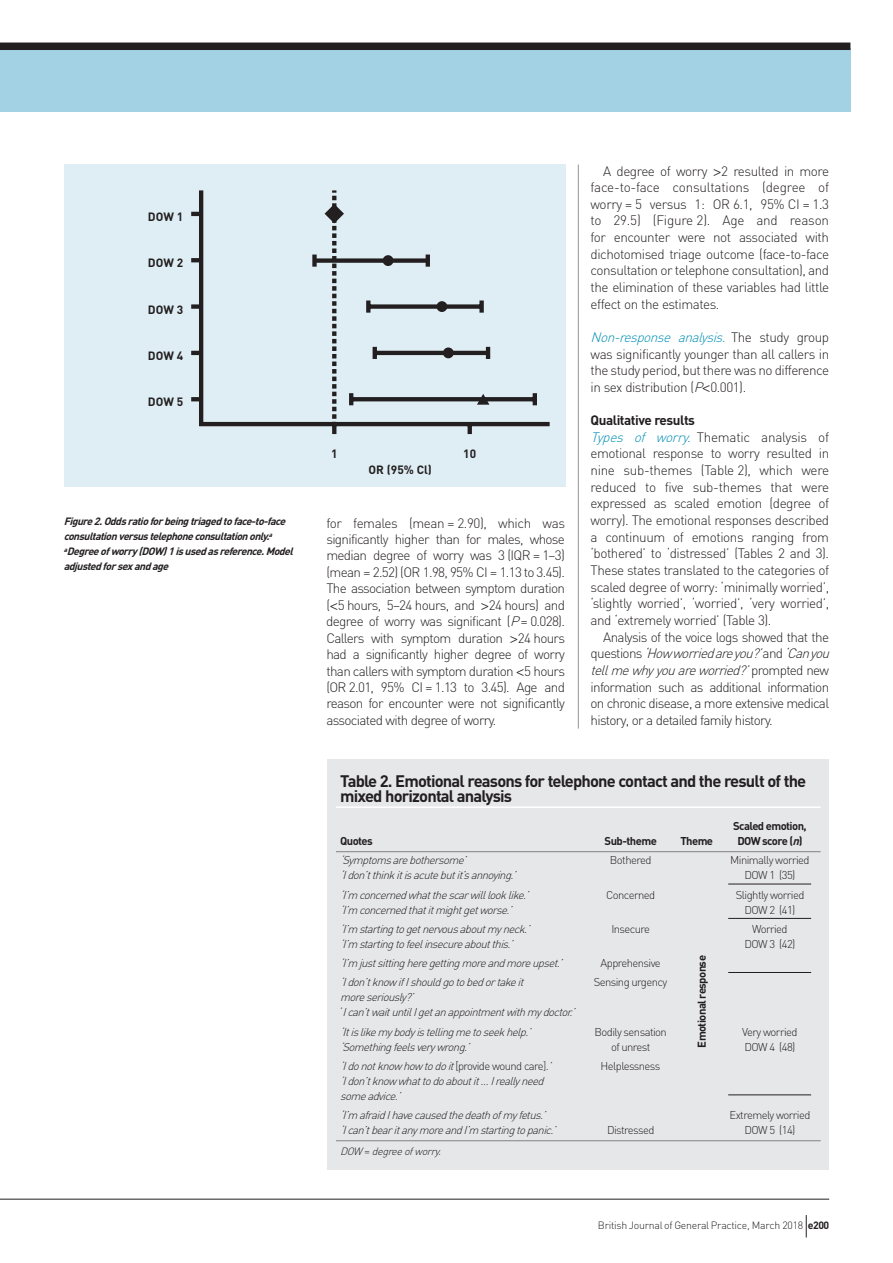
<style>
.page{position:relative;width:893px;height:1263px;background:#fff}
.page>*{position:absolute;margin:0;border:0;box-sizing:border-box;transform-origin:0 0}
.t1{font:700 16.5px/15px "DIN";letter-spacing:-.05em;color:#231f20}
.t2{font:300 13.5px/16.6px "DIN";letter-spacing:-.035em;color:#231f20;text-align:justify}
.t3{font:700 11.85px "DIN";color:#231f20}
.t4{font:italic 300 11.25px/15px "DIN";color:#231f20}
.t5{font:300 11.25px "DIN";letter-spacing:-.05em;color:#231f20}
.t6{font:700 11.25px "DIN";letter-spacing:-.05em;color:#231f20}
.t7{font:italic 700 10.5px/15px "DIN";color:#231f20}
.t8{font:300 10.5px "DIN";letter-spacing:-.025em;color:#231f20}
.t9{font:italic 300 10.5px "DIN";color:#231f20}
.s1{font-family:"Helvetica"}
.s2{font-style:italic}
.s3{font-style:italic;color:#008fb3}
.s4{font-weight:700}
.s5{font-style:normal}
</style>
<div class="page">
<div style="left:0;top:48px;width:850px;height:64px;background:#a2d2e3"></div>
<div style="left:0;top:43px;width:850px;height:7px;background:#231f20"></div>
<hr style="left:578px;top:165px;width:1px;height:564px;background:#939598">
<div style="left:64px;top:165px;width:502px;height:322px;background:#deeef4"></div>
<svg style="left:191px;top:190px;width:359px;height:245px"></svg>
<div style="left:312px;top:255px;width:5px;height:12px;background:#231f20"></div>
<hr style="left:426px;top:255px;width:4px;height:12px;background:#231f20">
<div style="left:383px;top:255px;width:10px;height:11px;background:#231f20;border-radius:50%"></div>
<div style="left:368px;top:304px;width:114px;height:5px;background:#231f20"></div>
<svg style="left:366px;top:300px;width:4px;height:13px"></svg>
<div style="left:479px;top:300px;width:5px;height:13px;background:#231f20"></div>
<div style="left:436px;top:301px;width:11px;height:11px;background:#231f20;border-radius:50%"></div>
<hr style="left:375px;top:351px;width:113px;height:4px;background:#231f20">
<hr style="left:373px;top:347px;width:4px;height:12px;background:#231f20">
<hr style="left:486px;top:347px;width:4px;height:12px;background:#231f20">
<div style="left:443px;top:347px;width:11px;height:11px;background:#231f20;border-radius:50%"></div>
<svg style="left:353px;top:397px;width:180px;height:4px"></svg>
<hr style="left:349px;top:393px;width:4px;height:12px;background:#231f20">
<hr style="left:533px;top:393px;width:4px;height:12px;background:#231f20">
<svg style="left:325px;top:190px;width:19px;height:234px"></svg>
<svg style="left:477px;top:394px;width:12px;height:11px"></svg>
<div style="left:327px;top:759px;width:502px;height:410px;background:#e6e7e9"></div>
<hr style="left:336px;top:806px;width:485px;height:2px;background:#fff">
<hr style="left:336px;top:851px;width:485px;height:1px;background:#808285">
<hr style="left:336px;top:1140px;width:485px;height:1px;background:#808285">
<hr style="left:728px;top:884px;width:83px;height:1px;background:#231f20">
<hr style="left:728px;top:918px;width:83px;height:1px;background:#231f20">
<hr style="left:728px;top:972px;width:83px;height:1px;background:#231f20">
<hr style="left:728px;top:1094px;width:83px;height:1px;background:#231f20">
<hr style="left:0;top:1199px;width:829px;height:1px;background:#231f20">
<svg style="left:806px;top:1215px;width:1px;height:22px"></svg>
<p class="t3" style="left:148px;top:209px;width:37px">DOW 1</p>
<p class="t3" style="left:148px;top:255px;width:37px">DOW 2</p>
<p class="t3" style="left:148px;top:301px;width:37px">DOW 3</p>
<p class="t3" style="left:148px;top:348px;width:37px">DOW 4</p>
<p class="t3" style="left:148px;top:394px;width:37px">DOW 5</p>
<p class="t7" style="left:64px;top:514px;width:234px">Figure2.Oddsratioforbeingtriagedtoface-to-face consultationversustelephoneconsultationonly.<sup>a a</sup>Degreeofworry (DOW)1isusedasreference.Model adjustedforsexandage</p>
<p class="t3" style="left:331px;top:446px;width:8px">1</p>
<p class="t3" style="left:463px;top:446px;width:14px">10</p>
<p class="t3" style="left:369px;top:462px;width:65px">OR (95% Cl)</p>
<p class="t2" style="left:326px;top:514px;width:240px">for females (mean = 2.90), which was significantly higher than for males, whose median degree of worry was 3 (IQR = 1–3) (mean = 2.52) (OR 1.98, 95% CI = 1.13 to 3.45).<br>The association between symptom duration (<span class="s1">&lt;</span>5 hours, 5–24 hours, and <span class="s1">&gt;</span>24 hours) and degree of worry was significant (<span class="s2">P</span>= 0.028).<br>Callers with symptom duration <span class="s1">&gt;</span>24 hours had a significantly higher degree of worry than callers with symptom duration <span class="s1">&lt;</span>5 hours (OR 2.01, 95% CI = 1.13 to 3.45). Age and reason for encounter were not significantly associated with degree of worry.</p>
<p class="t2" style="left:590px;top:162px;width:240px;text-indent:13px">A degree of worry <span class="s1">&gt;</span>2 resulted in more face-to-face consultations (degree of worry = 5 versus 1: OR 6.1, 95% CI = 1.3 to 29.5) (Figure 2). Age and reason for encounter were not associated with dichotomised triage outcome (face-to-face consultation or telephone consultation), and the elimination of these variables had little effect on the estimates.</p>
<p class="t2" style="left:590px;top:329px;width:240px"><span class="s3">Non-response analysis.</span> T h e s t u d y g ro u p was significantly younger than all callers in the study period, but there was no difference in sex distribution (<span class="s2">P</span><span class="s1">&lt;</span>0.001).</p>
<p class="t2" style="left:590px;top:412px;width:240px;text-align:left"><span class="s4">Qualitative results<br></span><span class="s3">Types of worry.</span> Thematic analysis of emotional response to worry resulted in nine sub-themes (Table 2), which were reduced to five sub-themes that were expressed as scaled emotion (degree of worry). The emotional responses described a continuum of emotions ranging from ‘bothered’ to ‘distressed’ (Tables 2 and 3).<br>These states translated to the categories of scaled degree of worry: ‘minimally worried’, ‘slightly worried’, ‘worried’, ‘very worried’, and ‘extremely worried’ (Table 3).</p>
<p class="t2" style="left:590px;top:628px;width:245px;text-align:left;text-indent:13px">Analysis of the voice logs showed that the q u e s t i o n s <span class="s2">‘Howworriedareyou?’</span>a n d <span class="s2">‘Canyou tellmewhyyouareworried?’</span>p ro m p t e d n e w information such as additional information on chronic disease, a more extensive medical history, or a detailed family history.</p>
<p class="t1" style="left:340px;top:773px;width:468px">Table 2. Emotional reasons for telephone contact and the result of the mixed horizontal analysis</p>
<p class="t6" style="left:733px;top:819px;width:75px">Scaled emotion,</p>
<p class="t6" style="left:340px;top:834px;width:34px">Quotes</p>
<p class="t6" style="left:605px;top:834px;width:54px">Sub-theme</p>
<p class="t6" style="left:680px;top:834px;width:34px">Theme</p>
<p class="t6" style="left:737px;top:834px;width:67px">DOW score (<span class="s2">n</span>)</p>
<p class="t4" style="left:340px;top:853px;width:131px">‘Symptomsarebothersome’</p>
<p class="t5" style="left:610px;top:853px;width:43px">Bothered</p>
<p class="t5" style="left:730px;top:853px;width:81px">Minimally worried</p>
<p class="t4" style="left:340px;top:868px;width:181px">‘Idon’tthinkitisacutebutit’sannoying.’</p>
<p class="t5" style="left:744px;top:868px;width:53px">DOW 1 (35)</p>
<p class="t4" style="left:340px;top:887px;width:193px">‘I’m concernedwhatthescarwilllooklike.’</p>
<p class="t5" style="left:606px;top:888px;width:51px">Concerned</p>
<p class="t5" style="left:736px;top:888px;width:70px">Slightly worried</p>
<p class="t4" style="left:340px;top:902px;width:177px">‘I’m concernedthatitmightgetworse.’</p>
<p class="t5" style="left:744px;top:903px;width:53px">DOW 2 (41)</p>
<p class="t4" style="left:340px;top:921px;width:195px">‘I’m startingtogetnervousaboutmyneck.’</p>
<p class="t5" style="left:611px;top:922px;width:40px">Insecure</p>
<p class="t5" style="left:752px;top:922px;width:37px">Worried</p>
<p class="t4" style="left:340px;top:936px;width:178px">‘I’m startingtofeelinsecureaboutthis.’</p>
<p class="t5" style="left:744px;top:937px;width:53px">DOW 3 (42)</p>
<p class="t4" style="left:340px;top:955px;width:227px">‘I’m justsittingheregettingmoreandmoreupset.’</p>
<p class="t5" style="left:601px;top:956px;width:62px">Apprehensive</p>
<p class="t4" style="left:340px;top:975px;width:188px">‘Idon’tknowifIshouldgotobedortakeit</p>
<p class="t5" style="left:594px;top:975px;width:75px">Sensing urgency</p>
<p class="t4" style="left:340px;top:990px;width:240px">moreseriously?’<br><span class="s5">‘</span> Ican’twaituntilIgetanappointmentwithmydoctor.’</p>
<p class="t4" style="left:340px;top:1024px;width:196px">‘Itislikemybodyistellingmetoseekhelp.’</p>
<p class="t5" style="left:595px;top:1025px;width:74px">Bodily sensation</p>
<p class="t5" style="left:742px;top:1025px;width:57px">Very worried</p>
<p class="t4" style="left:340px;top:1039px;width:134px">‘Somethingfeelsverywrong.’</p>
<p class="t5" style="left:611px;top:1040px;width:41px">of unrest</p>
<p class="t5" style="left:744px;top:1040px;width:53px">DOW 4 (48)</p>
<p class="t4" style="left:340px;top:1058px;width:216px">‘Idonotknowhowtodoit<span class="s5">[provide wound care]</span>.’</p>
<p class="t5" style="left:601px;top:1059px;width:61px">Helplessness</p>
<p class="t4" style="left:340px;top:1073px;width:209px">‘Idon’tknowwhattodoaboutit…Ireallyneed someadvice.’</p>
<p class="t4" style="left:340px;top:1107px;width:210px">‘I’m afraidIhavecausedthedeathofmyfetus.’</p>
<p class="t5" style="left:729px;top:1108px;width:82px">Extremely worried</p>
<p class="t4" style="left:340px;top:1122px;width:221px">‘Ican’tbearitanymoreandI’m startingtopanic.’</p>
<p class="t5" style="left:607px;top:1123px;width:49px">Distressed</p>
<p class="t5" style="left:744px;top:1123px;width:53px">DOW 5 (14)</p>
<p class="t9" style="left:340px;top:1145px;width:106px">DOW <span class="s5">=</span> degreeofworry.</p>
<p class="t6" style="left:694px;top:1047px;width:94px;rotate:-90deg">Emotional response</p>
<p class="t8" style="left:598px;top:1219px;width:233px">British Journal of General Practice, March 2018 <span class="s4">e200</span></p>
</div>
